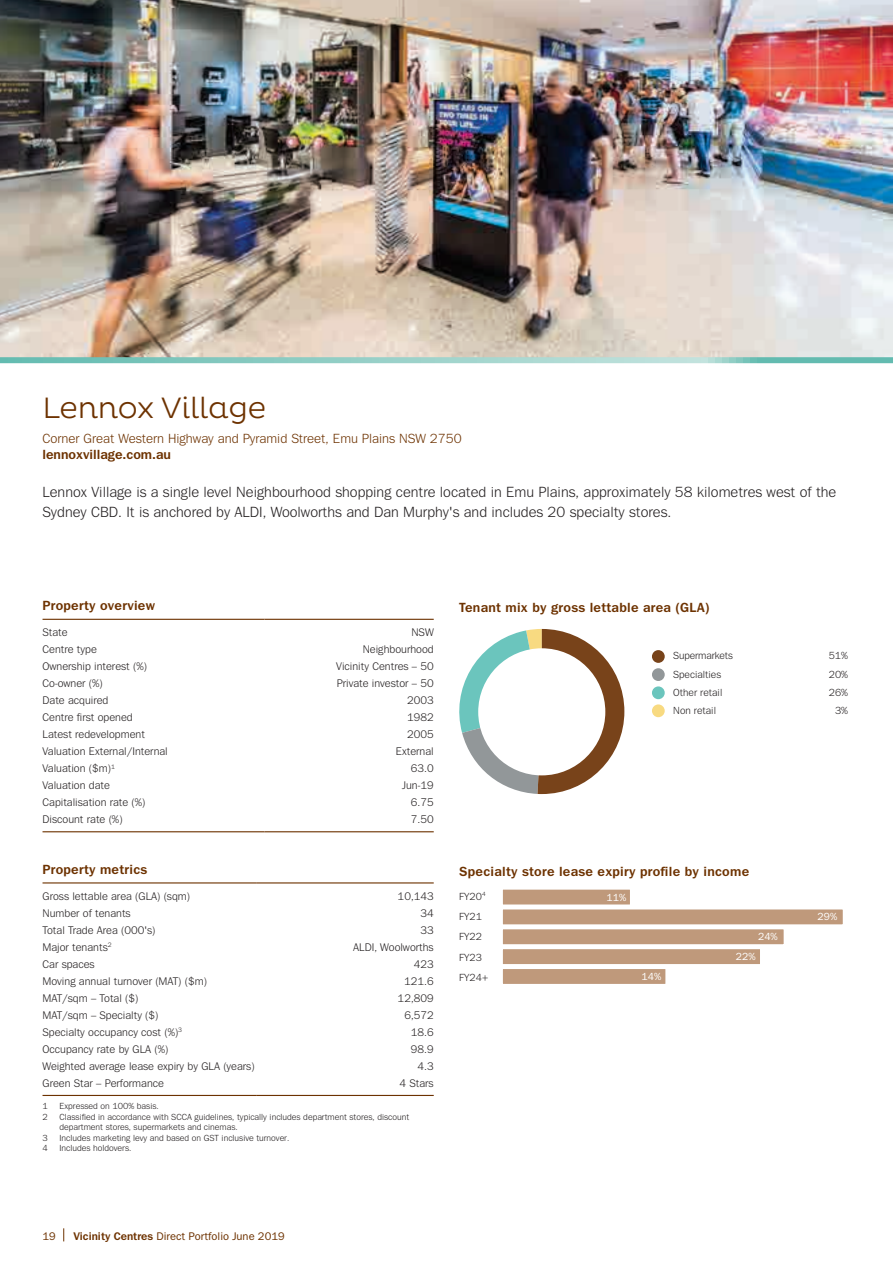
<style>
.page{position:relative;width:893px;height:1263px;background:#fff}
.page>*{position:absolute;margin:0;border:0;box-sizing:border-box;transform-origin:0 0}
.t1{font:300 30px "Pluto";letter-spacing:-.01em;color:#6d3201}
.t2{font:15px/19.5px "Tee Franklin";color:#231f20}
.t3{font:700 13.5px "Tee Franklin";letter-spacing:.02em;color:#6d3201}
.t4{font:13.5px "Tee Franklin";color:#6d3201}
.t5{font:700 13.5px "Tee Franklin";color:#6d3201}
.t6{font:11.25px "Tee Franklin";color:#231f20}
.t7{font:500 11.25px "Tee Franklin";color:#6d3201}
.t8{font:10.5px/20.4px "Tee Franklin";color:#231f20}
.t9{font:500 10.5px "Tee Franklin";color:#fff}
.t10{font:9px/10.5px "Tee Franklin";color:#231f20}
.s1{font-weight:700}
</style>
<div class="page">
<svg style="left:459px;top:629px;width:165px;height:165px"></svg>
<div style="left:478px;top:648px;width:127px;height:127px;background:#fff;border-radius:50%"></div>
<div style="left:652px;top:650px;width:13px;height:13px;background:#78431a;border-radius:50%"></div>
<div style="left:652px;top:668px;width:13px;height:13px;background:#929799;border-radius:50%"></div>
<div style="left:652px;top:686px;width:13px;height:13px;background:#6bc5bd;border-radius:50%"></div>
<div style="left:652px;top:704px;width:13px;height:13px;background:#f8da81;border-radius:50%"></div>
<div style="left:501px;top:967px;width:166px;height:18px;background:#bf997b"></div>
<div style="left:500px;top:966px;width:168px;height:21px;border:3px solid #fff"></div>
<div style="left:501px;top:948px;width:260px;height:17px;background:#bf997b"></div>
<div style="left:500px;top:946px;width:263px;height:21px;border:3px solid #fff"></div>
<div style="left:501px;top:928px;width:284px;height:18px;background:#bf997b"></div>
<div style="left:500px;top:926px;width:287px;height:21px;border:3px solid #fff"></div>
<div style="left:501px;top:908px;width:343px;height:18px;background:#bf997b"></div>
<div style="left:500px;top:906px;width:346px;height:21px;border:3px solid #fff"></div>
<div style="left:501px;top:888px;width:130px;height:18px;background:#bf997b"></div>
<div style="left:500px;top:887px;width:133px;height:20px;border:3px solid #fff"></div>
<img style="left:0;top:0;width:893px;height:357px">
<svg style="left:63px;top:1228px;width:1px;height:13px"></svg>
<hr style="left:43px;top:619px;width:221px;height:1px;background:#6d3201">
<hr style="left:264px;top:619px;width:170px;height:1px;background:#6d3201">
<hr style="left:43px;top:831px;width:221px;height:1px;background:#6d3201">
<hr style="left:264px;top:831px;width:170px;height:1px;background:#6d3201">
<hr style="left:43px;top:882px;width:214px;height:1px;background:#6d3201">
<hr style="left:257px;top:882px;width:177px;height:1px;background:#6d3201">
<hr style="left:43px;top:1095px;width:214px;height:1px;background:#6d3201">
<hr style="left:257px;top:1095px;width:177px;height:1px;background:#6d3201">
<svg style="left:0;top:357px;width:893px;height:6px;background:#8fccc3"></svg>
<h1 class="t1" style="left:43px;top:391px;width:225px">Lennox Village</h1>
<p class="t4" style="left:43px;top:431px;width:421px">Corner Great Western Highway and Pyramid Street, Emu Plains NSW 2750</p>
<p class="t5" style="left:43px;top:447px;width:130px">lennoxvillage.com.au</p>
<h2 class="t2" style="left:43px;top:483px;width:795px">Lennox Village is a single level Neighbourhood shopping centre located in Emu Plains, approximately 58 kilometres west of the<br>Sydney CBD. It is anchored by ALDI, Woolworths and Dan Murphy's and includes 20 specialty stores.</h2>
<p class="t3" style="left:43px;top:597px;width:114px">Property overview</p>
<p class="t3" style="left:459px;top:600px;width:252px">Tenant mix by gross lettable area (GLA)</p>
<p class="t6" style="left:43px;top:626px;width:27px">State</p>
<p class="t6" style="left:411px;top:626px;width:24px">NSW</p>
<p class="t6" style="left:43px;top:643px;width:56px">Centre type</p>
<p class="t6" style="left:363px;top:643px;width:73px">Neighbourhood</p>
<p class="t6" style="left:43px;top:660px;width:106px">Ownership interest (%)</p>
<p class="t6" style="left:336px;top:660px;width:99px">Vicinity Centres – 50</p>
<p class="t6" style="left:43px;top:677px;width:62px">Co-owner (%)</p>
<p class="t6" style="left:337px;top:677px;width:98px">Private investor – 50</p>
<p class="t6" style="left:43px;top:694px;width:67px">Date acquired</p>
<p class="t6" style="left:407px;top:694px;width:28px">2003</p>
<p class="t6" style="left:43px;top:711px;width:92px">Centre first opened</p>
<p class="t6" style="left:407px;top:711px;width:28px">1982</p>
<p class="t6" style="left:43px;top:728px;width:104px">Latest redevelopment</p>
<p class="t6" style="left:407px;top:728px;width:28px">2005</p>
<p class="t6" style="left:43px;top:745px;width:127px">Valuation External/Internal</p>
<p class="t6" style="left:396px;top:745px;width:39px">External</p>
<p class="t6" style="left:43px;top:762px;width:74px">Valuation ($m)<sup>1</sup></p>
<p class="t6" style="left:411px;top:762px;width:24px">63.0</p>
<p class="t6" style="left:43px;top:779px;width:69px">Valuation date</p>
<p class="t6" style="left:402px;top:779px;width:33px">Jun-19</p>
<p class="t6" style="left:43px;top:796px;width:105px">Capitalisation rate (%)</p>
<p class="t6" style="left:411px;top:796px;width:24px">6.75</p>
<p class="t6" style="left:43px;top:813px;width:82px">Discount rate (%)</p>
<p class="t6" style="left:411px;top:813px;width:24px">7.50</p>
<p class="t3" style="left:43px;top:861px;width:106px">Property metrics</p>
<p class="t6" style="left:43px;top:889px;width:149px">Gross lettable area (GLA) (sqm)</p>
<p class="t6" style="left:398px;top:889px;width:38px">10,143</p>
<p class="t6" style="left:43px;top:906px;width:90px">Number of tenants</p>
<p class="t6" style="left:420px;top:906px;width:15px">34</p>
<p class="t6" style="left:43px;top:923px;width:114px">Total Trade Area (000's)</p>
<p class="t6" style="left:420px;top:923px;width:15px">33</p>
<p class="t6" style="left:43px;top:940px;width:71px">Major tenants<sup>2</sup></p>
<p class="t6" style="left:353px;top:940px;width:82px">ALDI, Woolworths</p>
<p class="t6" style="left:43px;top:957px;width:54px">Car spaces</p>
<p class="t6" style="left:414px;top:957px;width:22px">423</p>
<p class="t6" style="left:43px;top:974px;width:166px">Moving annual turnover (MAT) ($m)</p>
<p class="t6" style="left:404px;top:974px;width:31px">121.6</p>
<p class="t6" style="left:43px;top:991px;width:97px">MAT/sqm – Total ($)</p>
<p class="t6" style="left:398px;top:991px;width:38px">12,809</p>
<p class="t6" style="left:43px;top:1008px;width:117px">MAT/sqm – Specialty ($)</p>
<p class="t6" style="left:404px;top:1008px;width:31px">6,572</p>
<p class="t6" style="left:43px;top:1026px;width:141px">Specialty occupancy cost (%)<sup>3</sup></p>
<p class="t6" style="left:411px;top:1025px;width:24px">18.6</p>
<p class="t6" style="left:43px;top:1043px;width:127px">Occupancy rate by GLA (%)</p>
<p class="t6" style="left:411px;top:1043px;width:24px">98.9</p>
<p class="t6" style="left:43px;top:1060px;width:214px">Weighted average lease expiry by GLA (years)</p>
<p class="t6" style="left:417px;top:1060px;width:18px">4.3</p>
<p class="t6" style="left:43px;top:1077px;width:123px">Green Star – Performance</p>
<p class="t6" style="left:400px;top:1077px;width:36px">4 Stars</p>
<p class="t10" style="left:43px;top:1101px;width:7px">1</p>
<p class="t10" style="left:60px;top:1101px;width:101px">Expressed on 100% basis.</p>
<p class="t10" style="left:43px;top:1111px;width:7px">2</p>
<p class="t10" style="left:60px;top:1111px;width:351px">Classified in accordance with SCCA guidelines, typically includes department stores, discount department stores, supermarkets and cinemas.</p>
<p class="t10" style="left:43px;top:1132px;width:7px">3</p>
<p class="t10" style="left:60px;top:1132px;width:231px">Includes marketing levy and based on GST inclusive turnover.</p>
<p class="t10" style="left:43px;top:1143px;width:7px">4</p>
<p class="t10" style="left:60px;top:1143px;width:73px">Includes holdovers.</p>
<p class="t8" style="left:673px;top:646px;width:61px">Supermarkets</p>
<p class="t8" style="left:829px;top:646px;width:21px">51%</p>
<p class="t8" style="left:673px;top:664px;width:49px">Specialties</p>
<p class="t8" style="left:829px;top:664px;width:21px">20%</p>
<p class="t8" style="left:673px;top:683px;width:51px">Other retail</p>
<p class="t8" style="left:829px;top:683px;width:21px">26%</p>
<p class="t8" style="left:673px;top:701px;width:44px">Non retail</p>
<p class="t8" style="left:835px;top:701px;width:15px">3%</p>
<p class="t3" style="left:459px;top:863px;width:291px">Specialty store lease expiry profile by income</p>
<p class="t8" style="left:459px;top:886px;width:31px">FY20<sup>4<br></sup>FY21<br>FY22<br>FY23<br>FY24+</p>
<p class="t9" style="left:607px;top:891px;width:21px">11%</p>
<p class="t9" style="left:641px;top:970px;width:21px">14%</p>
<p class="t9" style="left:758px;top:930px;width:21px">24%</p>
<p class="t9" style="left:736px;top:950px;width:21px">22%</p>
<p class="t9" style="left:818px;top:911px;width:21px">29%</p>
<p class="t7" style="left:43px;top:1230px;width:15px">19</p>
<p class="t7" style="left:73px;top:1230px;width:213px"><span class="s1">Vicinity Centres</span> Direct Portfolio June 2019</p>
</div>
